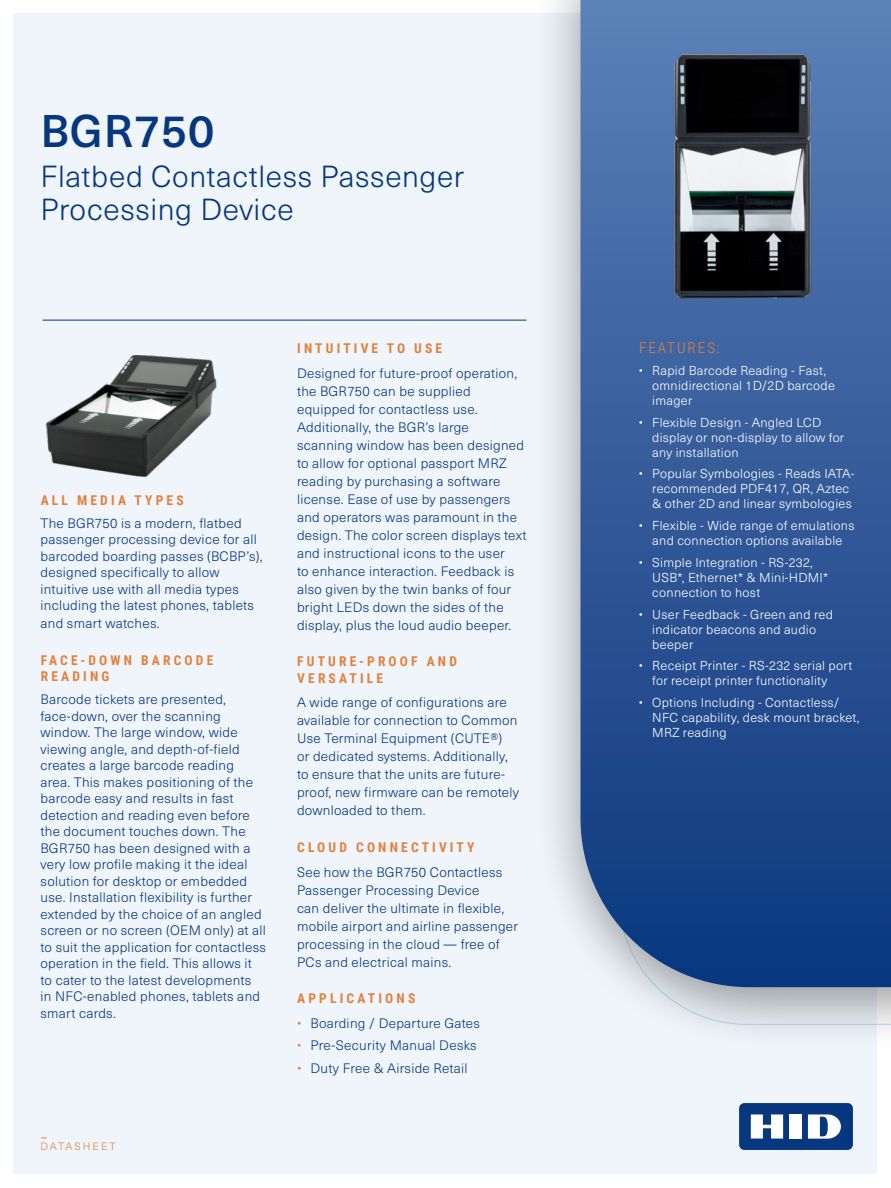
<style>
.page{position:relative;width:891px;height:1188px;background:#fff}
.page>*{position:absolute;margin:0;border:0;box-sizing:border-box;transform-origin:0 0}
.ds_1st_page_large_to{font:500 45px "Neue Haas Unica Pro";letter-spacing:.02em;color:#07377e}
.ds_1st_page_section{font:300 30px/33px "Neue Haas Unica Pro";letter-spacing:.02em;color:#07377e}
.t1{font:100 25.5px "Neue Haas Unica Pro";color:#e2813c}
.ds_blue_box_bullet_l{font:300 15px "Roboto Condensed";letter-spacing:.135em;color:#e2813c}
.ds_main_body{font:300 13.5px/18px "Neue Haas Unica Pro";letter-spacing:.02em;color:#07377e}
.ds_small_section_sub{font:700 13.5px/16.2px "Roboto Condensed";letter-spacing:.235em;color:#e2813c}
.t2{font:300 12.75px/15px "Neue Haas Unica Pro";letter-spacing:.02em;color:#fff}
.t3{font:300 10.5px "Neue Haas Unica Pro";letter-spacing:.185em;color:#e2813c}
.s1{color:#e2813c}
</style>
<div class="page">
<div style="left:14px;top:14px;width:864px;height:1160px;background:#eff5fb"></div>
<div style="left:532px;top:0;width:359px;height:1052px;background:#000;opacity:.37"></div>
<svg style="left:580px;top:0;width:311px;height:987px;background:#345b99"></svg>
<div style="left:739px;top:1103px;width:114px;height:47px;background:#07377e;border-radius:5px"></div>
<div style="left:790px;top:1114px;width:12px;height:25px;background:#fff"></div>
<svg style="left:751px;top:1114px;width:32px;height:25px"></svg>
<svg style="left:808px;top:1114px;width:33px;height:25px"></svg>
<hr style="left:43px;top:320px;width:484px;height:1px;background:#07377e">
<img style="left:666px;top:45px;width:153px;height:261px">
<img style="left:45px;top:356px;width:172px;height:122px">
<p class="ds_1st_page_large_to" style="left:40px;top:104px;width:175px">BGR750</p>
<p class="ds_1st_page_section" style="left:40px;top:160px;width:425px">Flatbed Contactless Passenger<br>Processing Device</p>
<p class="ds_small_section_sub" style="left:41px;top:491px;width:144px">ALL MEDIA TYPES</p>
<p class="ds_main_body" style="left:40px;top:515px;width:224px;line-height:16.5px">The BGR750 is a modern, flatbed passenger processing device for all barcoded boarding passes (BCBP’s), designed specifically to allow intuitive use with all media types including the latest phones, tablets</p>
<p class="ds_main_body" style="left:40px;top:615px;width:121px">and smart watches.</p>
<p class="ds_small_section_sub" style="left:41px;top:651px;width:174px">FACE-DOWN BARCODE<br>READING</p>
<p class="ds_main_body" style="left:40px;top:691px;width:227px;line-height:16.5px">Barcode tickets are presented, face-down, over the scanning window. The large window, wide viewing angle, and depth-of-field creates a large barcode reading area. This makes positioning of the barcode easy and results in fast detection and reading even before the document touches down. The BGR750 has been designed with a very low profile making it the ideal solution for desktop or embedded use. Installation flexibility is further extended by the choice of an angled screen or no screen (OEM only) at all to suit the application for contactless operation in the field. This allows it to cater to the latest developments<br>in NFC-enabled phones, tablets and smart cards.</p>
<h3 class="t1" style="left:40px;top:1123px;width:9px">-</h3>
<p class="t3" style="left:40px;top:1140px;width:77px">DATASHEET</p>
<p class="ds_small_section_sub" style="left:297px;top:340px;width:147px">INTUITIVE TO USE</p>
<p class="ds_main_body" style="left:297px;top:364px;width:231px">Designed for future-proof operation, the BGR750 can be supplied equipped for contactless use.<br>Additionally, the BGR’s large scanning window has been designed to allow for optional passport MRZ reading by purchasing a software license. Ease of use by passengers and operators was paramount in the design. The color screen displays text and instructional icons to the user<br>to enhance interaction. Feedback is also given by the twin banks of four bright LEDs down the sides of the display, plus the loud audio beeper.</p>
<p class="ds_small_section_sub" style="left:297px;top:653px;width:161px">FUTURE-PROOF AND<br>VERSATILE</p>
<p class="ds_main_body" style="left:297px;top:694px;width:223px">A wide range of configurations are available for connection to Common<br>Use Terminal Equipment (CUTE®)<br>or dedicated systems. Additionally, to ensure that the units are future&shy;proof, new firmware can be remotely downloaded to them.</p>
<p class="ds_small_section_sub" style="left:297px;top:838px;width:179px">CLOUD CONNECTIVITY</p>
<p class="ds_main_body" style="left:297px;top:863px;width:223px">See how the BGR750 Contactless<br>Passenger Processing Device<br>can deliver the ultimate in flexible, mobile airport and airline passenger processing in the cloud — free of<br>PCs and electrical mains.</p>
<p class="ds_small_section_sub" style="left:297px;top:990px;width:120px">APPLICATIONS</p>
<p class="ds_main_body" style="left:297px;top:1014px;width:185px"><span class="s1">•</span> Boarding / Departure Gates</p>
<p class="ds_main_body" style="left:297px;top:1037px;width:181px"><span class="s1">•</span> Pre-Security Manual Desks</p>
<p class="ds_main_body" style="left:297px;top:1059px;width:172px"><span class="s1">•</span> Duty Free &amp; Airside Retail</p>
<p class="ds_blue_box_bullet_l" style="left:639px;top:337px;width:82px">FEATURES:</p>
<p class="t2" style="left:652px;top:363px;width:184px;text-indent:-14px">• Rapid Barcode Reading - Fast, omnidirectional 1D/2D barcode imager</p>
<p class="t2" style="left:652px;top:415px;width:194px;text-indent:-14px">• Flexible Design - Angled LCD display or non-display to allow for any installation</p>
<p class="t2" style="left:652px;top:467px;width:204px;text-indent:-14px">• Popular Symbologies - Reads IATA&shy;recommended PDF417, QR, Aztec &amp; other 2D and linear symbologies</p>
<p class="t2" style="left:639px;top:518px;width:217px;text-align:center">• Flexible - Wide range of emulations and connection options available</p>
<p class="t2" style="left:652px;top:555px;width:178px;text-indent:-14px">• Simple Integration - RS-232,<br>USB*, Ethernet* &amp; Mini-HDMI* connection to host</p>
<p class="t2" style="left:652px;top:607px;width:182px;text-indent:-14px">• User Feedback - Green and red indicator beacons and audio beeper</p>
<p class="t2" style="left:652px;top:659px;width:201px;text-indent:-14px">• Receipt Printer - RS-232 serial port for receipt printer functionality</p>
<p class="t2" style="left:652px;top:695px;width:209px;text-indent:-14px">• Options Including - Contactless/<br>NFC capability, desk mount bracket,<br>MRZ reading</p>
</div>
